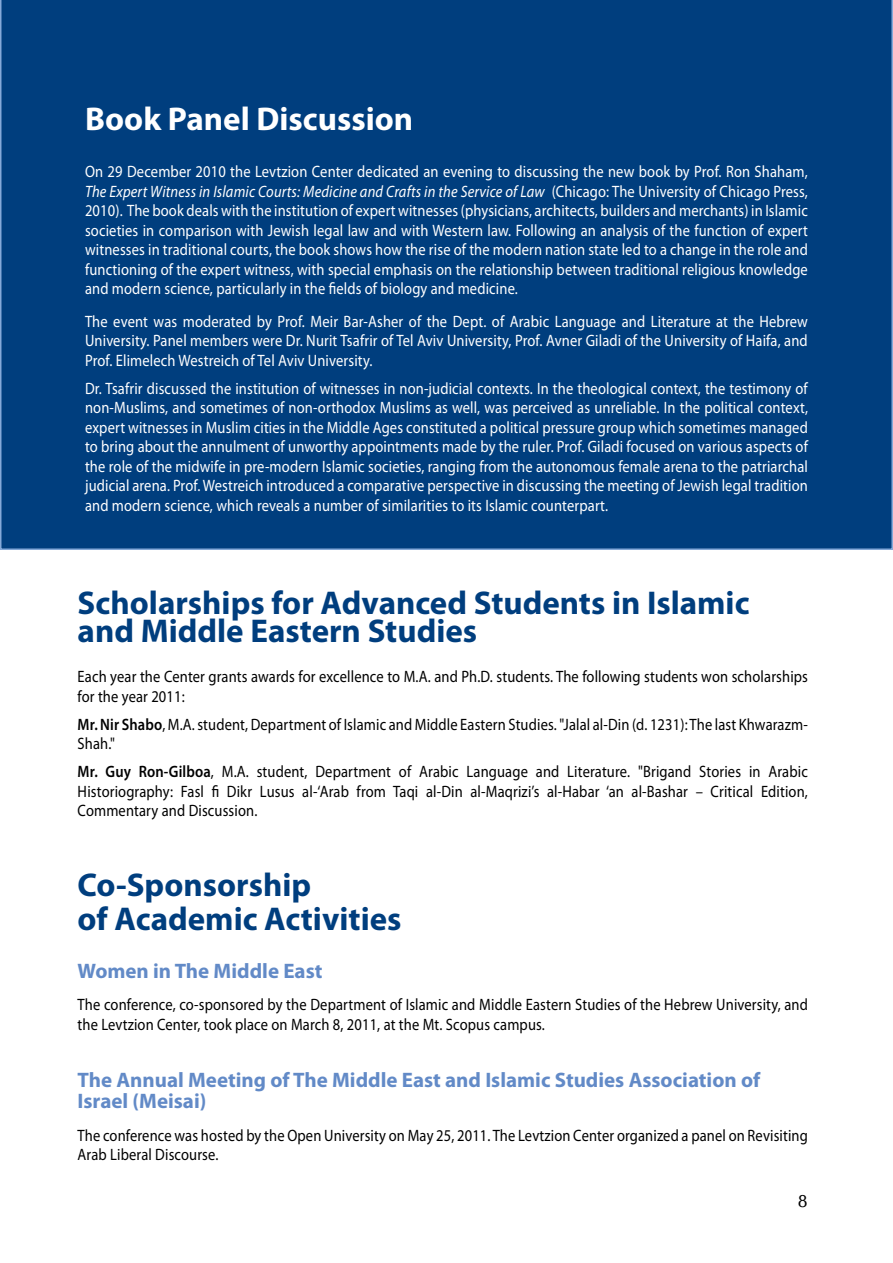
<style>
.page{position:relative;width:893px;height:1263px;background:#fff}
.page>*{position:absolute;margin:0;border:0;box-sizing:border-box;transform-origin:0 0}
.t1{font:700 33px/28.5px "Myriad Pro";color:#003e7e}
.t2{font:700 33px "Myriad Pro";color:#fff}
.t3{font:700 21px/21px "Myriad Pro";color:#628ac7}
.t4{font:18px "CG Omega";color:#000}
.t5{font:16.5px/19.5px "Myriad Pro";letter-spacing:.01em;color:#fff;text-align:justify;scale:.88 1}
.t6{font:16.5px/19.5px "Myriad Pro";letter-spacing:.01em;color:#000;scale:.88 1}
.s1{font-style:italic}
.s2{font-weight:600}
</style>
<div class="page">
<div style="left:0;top:0;width:893px;height:550px;background:#003e7e"></div>
<h1 class="t2" style="left:85px;top:97px;width:330px">Book Panel Discussion</h1>
<p class="t5" style="left:85px;top:162px;width:823px">On 29 December 2010 the Levtzion Center dedicated an evening to discussing the new book by Prof. Ron Shaham, <span class="s1">The Expert Witness in Islamic Courts: Medicine and Crafts in the Service of Law</span> (Chicago: The University of Chicago Press, 2010). The book deals with the institution of expert witnesses (physicians, architects, builders and merchants) in Islamic societies in comparison with Jewish legal law and with Western law. Following an analysis of the function of expert witnesses in traditional courts, the book shows how the rise of the modern nation state led to a change in the role and functioning of the expert witness, with special emphasis on the relationship between traditional religious knowledge and modern science, particularly in the fields of biology and medicine.</p>
<p class="t5" style="left:85px;top:311px;width:823px">The event was moderated by Prof. Meir Bar-Asher of the Dept. of Arabic Language and Literature at the Hebrew University. Panel members were Dr. Nurit Tsafrir of Tel Aviv University, Prof. Avner Giladi of the University of Haifa, and Prof. Elimelech Westreich of Tel Aviv University.</p>
<p class="t5" style="left:85px;top:378px;width:823px">Dr. Tsafrir discussed the institution of witnesses in non-judicial contexts. In the theological context, the testimony of non-Muslims, and sometimes of non-orthodox Muslims as well, was perceived as unreliable. In the political context, expert witnesses in Muslim cities in the Middle Ages constituted a political pressure group which sometimes managed to bring about the annulment of unworthy appointments made by the ruler. Prof. Giladi focused on various aspects of the role of the midwife in pre-modern Islamic societies, ranging from the autonomous female arena to the patriarchal judicial arena. Prof. Westreich introduced a comparative perspective in discussing the meeting of Jewish legal tradition and modern science, which reveals a number of similarities to its Islamic counterpart.</p>
<h1 class="t1" style="left:78px;top:587px;width:673px">Scholarships for Advanced Students in Islamic and Middle Eastern Studies</h1>
<p class="t6" style="left:78px;top:667px;width:831px">Each year the Center grants awards for excellence to M.A. and Ph.D. students. The following students won scholarships for the year 2011:</p>
<p class="t6" style="left:78px;top:714px;width:831px"><span class="s2">Mr. Nir Shabo</span>, M.A. student, Department of Islamic and Middle Eastern Studies. "Jalal al-Din (d. 1231): The last Khwarazm-<br>Shah."</p>
<p class="t6" style="left:78px;top:762px;width:831px;text-align:justify"><span class="s2">Mr. Guy Ron-Gilboa</span>, M.A. student, Department of Arabic Language and Literature. "Brigand Stories in Arabic Historiography: Fasl fi Dikr Lusus al-‘Arab from Taqi al-Din al-Maqrizi’s al-Habar ‘an al-Bashar – Critical Edition, Commentary and Discussion.</p>
<h1 class="t1" style="left:78px;top:867px;width:325px;line-height:33.8px">Co-Sponsorship<br>of Academic Activities</h1>
<p class="t3" style="left:78px;top:960px;width:246px">Women in The Middle East</p>
<p class="t6" style="left:78px;top:995px;width:831px">The conference, co-sponsored by the Department of Islamic and Middle Eastern Studies of the Hebrew University, and the Levtzion Center, took place on March 8, 2011, at the Mt. Scopus campus.</p>
<p class="t3" style="left:78px;top:1069px;width:684px">The Annual Meeting of The Middle East and Islamic Studies Association of<br>Israel (Meisai)</p>
<p class="t6" style="left:78px;top:1125px;width:831px">The conference was hosted by the Open University on May 25, 2011. The Levtzion Center organized a panel on Revisiting<br>Arab Liberal Discourse.</p>
<p class="t4" style="left:798px;top:1190px;width:11px">8</p>
</div>
